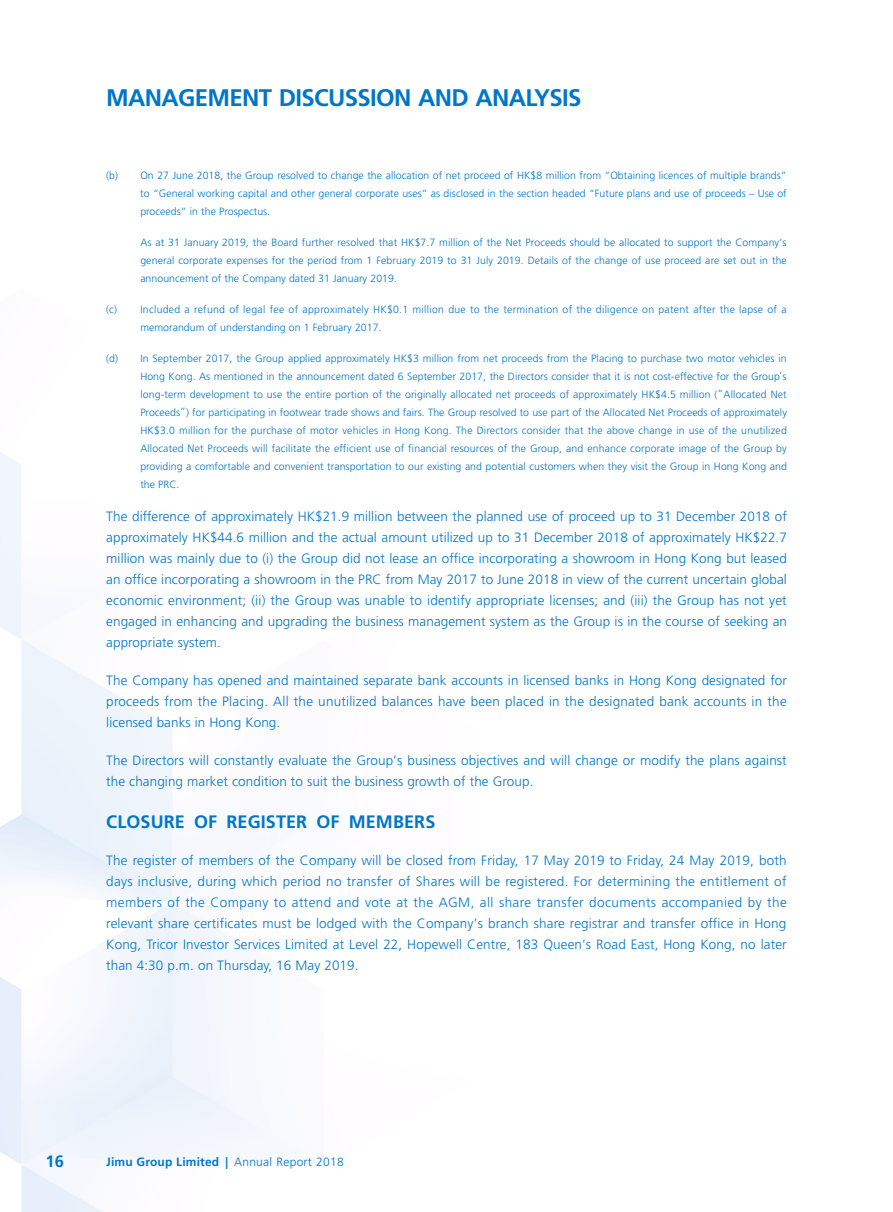
<style>
.page{position:relative;width:893px;height:1212px;background:#fff}
.page>*{position:absolute;margin:0;border:0;box-sizing:border-box;transform-origin:0 0}
.t1{font:700 24px "Frutiger LT Std";letter-spacing:-.03em;color:#0076c8}
.t2{font:700 18px "Frutiger LT Std";letter-spacing:.005em;color:#0076c8}
.t3{font:700 16.5px "Frutiger LT Std";color:#0076c8}
.t4{font:300 13.5px/21px "Frutiger LT Std";letter-spacing:.005em;color:#0076c8;text-align:justify}
.t5{font:700 12px "Frutiger LT Std";letter-spacing:.015em;color:#0076c8}
.t6{font:300 10.5px/18px "Frutiger LT Std";letter-spacing:.005em;color:#0076c8;text-align:justify}
.t7{font:300 10.5px/18px "Frutiger LT Std";letter-spacing:.03em;color:#0076c8}
.s1{font-weight:300}
</style>
<div class="page">
<h1 class="t1" style="left:106px;top:84px;width:477px">MANAGEMENT DISCUSSION AND ANALYSIS</h1>
<p class="t6" style="left:140px;top:167px;width:648px;text-indent:-34px">(b) On 27 June 2018, the Group resolved to change the allocation of net proceed of HK$8 million from “Obtaining licences of multiple brands” to “General working capital and other general corporate uses” as disclosed in the section headed “Future plans and use of proceeds – Use of proceeds” in the Prospectus.</p>
<p class="t6" style="left:140px;top:234px;width:648px">As at 31 January 2019, the Board further resolved that HK$7.7 million of the Net Proceeds should be allocated to support the Company’s general corporate expenses for the period from 1 February 2019 to 31 July 2019. Details of the change of use proceed are set out in the announcement of the Company dated 31 January 2019.</p>
<p class="t7" style="left:140px;top:300px;width:648px;text-indent:-34px">(c) Included a refund of legal fee of approximately HK$0.1 million due to the termination of the diligence on patent after the lapse of a memorandum of understanding on 1 February 2017.</p>
<p class="t6" style="left:140px;top:349px;width:648px;text-indent:-34px">(d) In September 2017, the Group applied approximately HK$3 million from net proceeds from the Placing to purchase two motor vehicles in Hong Kong. As mentioned in the announcement dated 6 September 2017, the Directors consider that it is not cost-effective for the Group’s long-term development to use the entire portion of the originally allocated net proceeds of approximately HK$4.5 million (“Allocated Net Proceeds”) for participating in footwear trade shows and fairs. The Group resolved to use part of the Allocated Net Proceeds of approximately HK$3.0 million for the purchase of motor vehicles in Hong Kong. The Directors consider that the above change in use of the unutilized Allocated Net Proceeds will facilitate the efficient use of financial resources of the Group, and enhance corporate image of the Group by providing a comfortable and convenient transportation to our existing and potential customers when they visit the Group in Hong Kong and the PRC.</p>
<p class="t4" style="left:106px;top:506px;width:682px">The difference of approximately HK$21.9 million between the planned use of proceed up to 31 December 2018 of approximately HK$44.6 million and the actual amount utilized up to 31 December 2018 of approximately HK$22.7 million was mainly due to (i) the Group did not lease an office incorporating a showroom in Hong Kong but leased an office incorporating a showroom in the PRC from May 2017 to June 2018 in view of the current uncertain global economic environment; (ii) the Group was unable to identify appropriate licenses; and (iii) the Group has not yet engaged in enhancing and upgrading the business management system as the Group is in the course of seeking an appropriate system.</p>
<p class="t4" style="left:106px;top:670px;width:682px">The Company has opened and maintained separate bank accounts in licensed banks in Hong Kong designated for proceeds from the Placing. All the unutilized balances have been placed in the designated bank accounts in the licensed banks in Hong Kong.</p>
<p class="t4" style="left:106px;top:750px;width:682px">The Directors will constantly evaluate the Group’s business objectives and will change or modify the plans against the changing market condition to suit the business growth of the Group.</p>
<h2 class="t2" style="left:106px;top:811px;width:331px">CLOSURE OF REGISTER OF MEMBERS</h2>
<p class="t4" style="left:106px;top:850px;width:682px">The register of members of the Company will be closed from Friday, 17 May 2019 to Friday, 24 May 2019, both days inclusive, during which period no transfer of Shares will be registered. For determining the entitlement of members of the Company to attend and vote at the AGM, all share transfer documents accompanied by the relevant share certificates must be lodged with the Company’s branch share registrar and transfer office in Hong Kong, Tricor Investor Services Limited at Level 22, Hopewell Centre, 183 Queen’s Road East, Hong Kong, no later than 4:30 p.m. on Thursday, 16 May 2019.</p>
<p class="t3" style="left:45px;top:1152px;width:20px">16</p>
<p class="t5" style="left:106px;top:1155px;width:239px">Jimu Group Limited | <span class="s1">Annual Report 2018</span></p>
</div>
